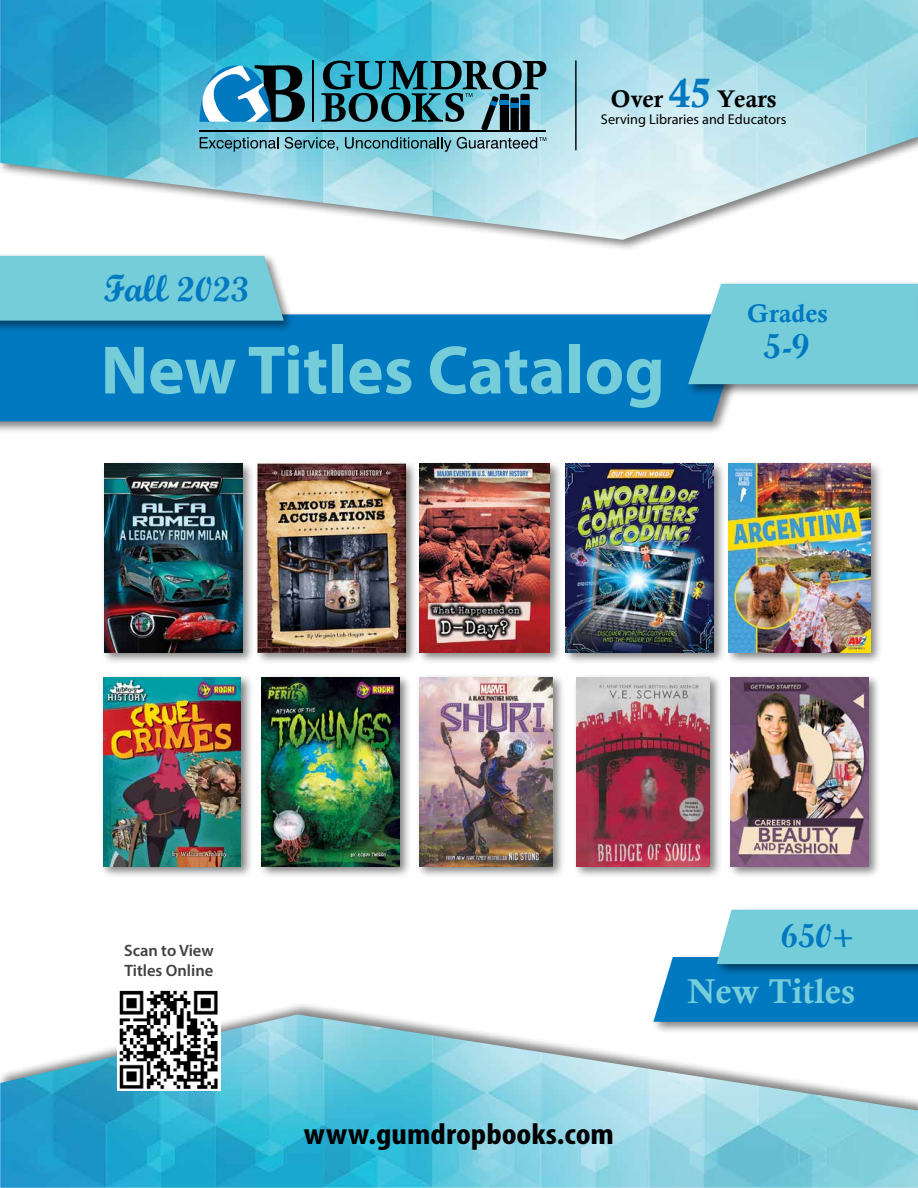
<style>
.page{position:relative;width:918px;height:1188px;background:#fff}
.page>*{position:absolute;margin:0;border:0;box-sizing:border-box;transform-origin:0 0}
.t1{font:700 69px "Myriad Pro";color:#75cdda}
.t2{font:37.5px "Script MT Bold";color:#0079c1}
.t3{font:34.5px "Calis MT Bol";color:#75cdda}
.t4{font:34.5px "Script MT Bold";color:#0079c1}
.t5{font:33px "Script MT Bold";color:#0079c1}
.t6{font:700 condensed 30px "Myriad Pro";color:#000;scale:1.15 1}
.t7{font:25.5px "Calis MT Bol";color:#0079c1}
.t8{font:24.15px "Calis MT Bol";color:#000}
.t9{font:600 16.5px/19.8px "Myriad Pro";color:#414042}
.t10{font:14.1px "Myriad Pro";color:#000}
.s1{font-size:34.5px}
.s2{font-size:41.1px;color:#0079c1}
</style>
<div class="page">
<div style="left:0;top:311px;width:758px;height:123px;background:#000;opacity:.5"></div>
<div style="left:0;top:314px;width:747px;height:107px;background:#0079c1"></div>
<div style="left:686px;top:280px;width:232px;height:117px;background:#000;opacity:.5"></div>
<svg style="left:688px;top:284px;width:230px;height:100px;background:#75cbda"></svg>
<img style="left:0;top:0;width:918px;height:240px">
<div style="left:0;top:1002px;width:918px;height:186px;background:#000;opacity:.5"></div>
<img style="left:0;top:1014px;width:918px;height:174px">
<div style="left:0;top:252px;width:296px;height:81px;background:#000;opacity:.5"></div>
<div style="left:0;top:256px;width:284px;height:65px;background:#75cdda"></div>
<div style="left:651px;top:953px;width:267px;height:82px;background:#000;opacity:.5"></div>
<div style="left:714px;top:906px;width:204px;height:70px;background:#000;opacity:.5"></div>
<svg style="left:653px;top:910px;width:265px;height:112px;background:#4ca6ce"></svg>
<div style="left:100px;top:673px;width:153px;height:206px;background:#000;opacity:.5"></div>
<img style="left:103px;top:677px;width:138px;height:189px">
<div style="left:416px;top:673px;width:150px;height:206px;background:#000;opacity:.5"></div>
<img style="left:419px;top:677px;width:134px;height:189px">
<div style="left:727px;top:673px;width:155px;height:206px;background:#000;opacity:.5"></div>
<img style="left:731px;top:677px;width:138px;height:189px">
<div style="left:573px;top:673px;width:150px;height:206px;background:#000;opacity:.5"></div>
<img style="left:576px;top:677px;width:134px;height:189px">
<hr style="left:312px;top:61px;width:1px;height:61px;background:#000">
<hr style="left:199px;top:130px;width:347px;height:1px;background:#000">
<svg style="left:200px;top:137px;width:79px;height:15px"></svg>
<svg style="left:285px;top:137px;width:53px;height:14px"></svg>
<svg style="left:200px;top:65px;width:105px;height:57px"></svg>
<svg style="left:321px;top:61px;width:225px;height:69px;background:#458593"></svg>
<div style="left:520px;top:94px;width:10px;height:37px;background:#000;border-radius:2px"></div>
<div style="left:520px;top:100px;width:10px;height:5px;background:#0079c1"></div>
<svg style="left:345px;top:137px;width:201px;height:15px;background:#72a4ae"></svg>
<hr style="left:575px;top:60px;width:2px;height:90px;background:#000">
<img style="left:118px;top:990px;width:102px;height:101px">
<div style="left:258px;top:673px;width:154px;height:206px;background:#000;opacity:.5"></div>
<img style="left:262px;top:677px;width:137px;height:189px">
<div style="left:417px;top:460px;width:146px;height:205px;background:#000;opacity:.5"></div>
<img style="left:420px;top:463px;width:130px;height:189px">
<div style="left:563px;top:460px;width:163px;height:205px;background:#000;opacity:.5"></div>
<img style="left:566px;top:463px;width:148px;height:189px">
<div style="left:101px;top:460px;width:154px;height:205px;background:#000;opacity:.5"></div>
<img style="left:104px;top:463px;width:138px;height:189px">
<div style="left:254px;top:460px;width:164px;height:205px;background:#000;opacity:.5"></div>
<img style="left:257px;top:463px;width:148px;height:189px">
<div style="left:725px;top:460px;width:158px;height:205px;background:#000;opacity:.5"></div>
<img style="left:728px;top:463px;width:142px;height:189px">
<h2 class="t2" style="left:104px;top:265px;width:151px">Fall <span class="s1">2023</span></h2>
<h3 class="t8" style="left:611px;top:85px;width:167px">Over <span class="s2">45</span> Years</h3>
<p class="t10" style="left:601px;top:110px;width:187px">Serving Libraries and Educators</p>
<h1 class="t1" style="left:101px;top:325px;width:566px">New Titles Catalog</h1>
<h3 class="t7" style="left:747px;top:299px;width:82px">Grades</h3>
<h3 class="t4" style="left:764px;top:326px;width:52px">5-9</h3>
<p class="t9" style="left:124px;top:940px;width:91px">Scan to View<br>Titles Online</p>
<h3 class="t6" style="left:304px;top:1116px;width:271px">www.gumdropbooks.com</h3>
<h3 class="t5" style="left:782px;top:916px;width:79px">650+</h3>
<h3 class="t3" style="left:688px;top:972px;width:169px">New Titles</h3>
</div>
